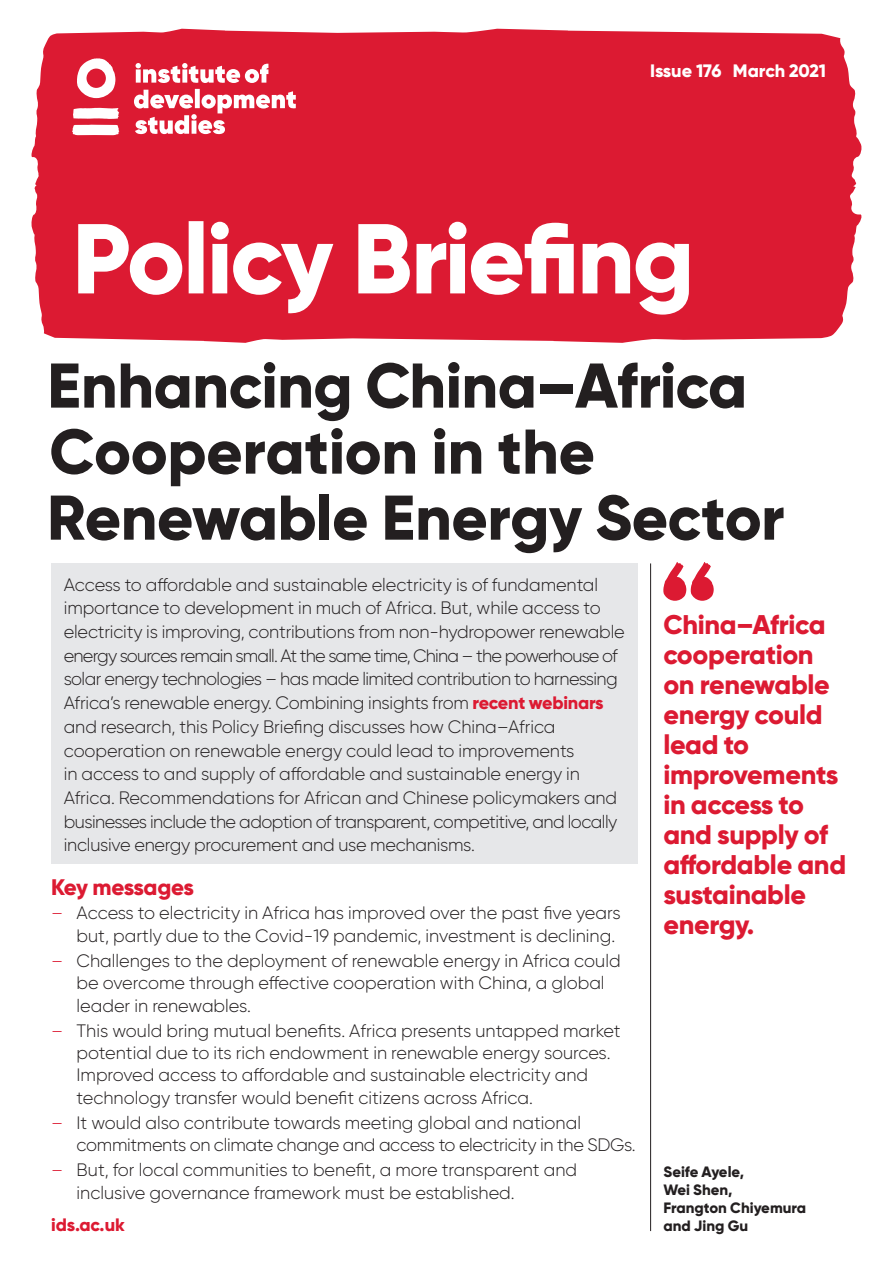
<style>
.page{position:relative;width:893px;height:1263px;background:#fff}
.page>*{position:absolute;margin:0;border:0;box-sizing:border-box;transform-origin:0 0}
.t1{font:800 63px/66px "Gilroy";letter-spacing:-.01em;color:#231f20}
.t2{font:800 27px/30px "Gilroy";letter-spacing:-.01em;color:#dc1a32}
.t3{font:800 22.5px "Gilroy";letter-spacing:-.03em;color:#dc1a32}
.t4{font:300 18px/23.7px "Gilroy";letter-spacing:-.005em;color:#231f20}
.t5{font:800 18px "Gilroy";letter-spacing:-.005em;color:#fff}
.t6{font:800 18px "Gilroy";color:#dc1a32}
.t7{font:800 15px/18px "Gilroy";color:#231f20}
.s1{font-weight:800;color:#dc1a32}
.s2{color:#dc1a32}
</style>
<div class="page">
<div style="left:31px;top:29px;width:831px;height:314px;background:#dc1a32"></div>
<svg style="left:72px;top:58px;width:224px;height:77px"></svg>
<svg style="left:78px;top:221px;width:611px;height:94px;fill:#dc1a32"></svg>
<hr style="left:650px;top:563px;width:1px;height:668px;background:#231f20">
<div style="left:51px;top:563px;width:587px;height:301px;background:#e6e7e9"></div>
<svg style="left:663px;top:562px;width:51px;height:39px"></svg>
<p class="t5" style="left:650px;top:59px;width:177px">Issue 176 March 2021</p>
<h1 class="t1" style="left:47px;top:352px;width:739px">Enhancing China–Africa<br>Cooperation in the<br>Renewable Energy Sector</h1>
<p class="t4" style="left:64px;top:572px;width:562px">Access to affordable and sustainable electricity is of fundamental importance to development in much of Africa. But, while access to electricity is improving, contributions from non-hydropower renewable energy sources remain small. At the same time, China – the powerhouse of solar energy technologies – has made limited contribution to harnessing Africa’s renewable energy. Combining insights from <span class="s1">recent webinars </span>and research, this Policy Briefing discusses how China–Africa cooperation on renewable energy could lead to improvements<br>in access to and supply of affordable and sustainable energy in Africa. Recommendations for African and Chinese policymakers and businesses include the adoption of transparent, competitive, and locally inclusive energy procurement and use mechanisms.</p>
<p class="t3" style="left:51px;top:873px;width:145px">Key messages</p>
<p class="t4" style="left:77px;top:902px;width:546px;line-height:22.4px;text-indent:-26px"><span class="s2">–</span> Access to electricity in Africa has improved over the past five years but, partly due to the Covid-19 pandemic, investment is declining.</p>
<p class="t4" style="left:77px;top:949px;width:546px;line-height:22.4px;text-indent:-26px"><span class="s2">–</span> Challenges to the deployment of renewable energy in Africa could be overcome through effective cooperation with China, a global leader in renewables.</p>
<p class="t4" style="left:77px;top:1019px;width:546px;line-height:22.4px;text-indent:-26px"><span class="s2">–</span> This would bring mutual benefits. Africa presents untapped market potential due to its rich endowment in renewable energy sources.<br>Improved access to affordable and sustainable electricity and technology transfer would benefit citizens across Africa.</p>
<p class="t4" style="left:77px;top:1111px;width:561px;line-height:22.4px;text-indent:-26px"><span class="s2">–</span> It would also contribute towards meeting global and national commitments on climate change and access to electricity in the SDGs.</p>
<p class="t4" style="left:77px;top:1159px;width:502px;line-height:22.5px;text-indent:-26px"><span class="s2">–</span> But, for local communities to benefit, a more transparent and inclusive governance framework must be established.</p>
<p class="t6" style="left:51px;top:1213px;width:75px">ids.ac.uk</p>
<h2 class="t2" style="left:663px;top:609px;width:184px">China–Africa cooperation on renewable energy could lead to improvements in access to and supply of affordable and sustainable energy.</h2>
<p class="t7" style="left:663px;top:1163px;width:144px">Seife Ayele,<br>Wei Shen,<br>Frangton Chiyemura and Jing Gu</p>
</div>
